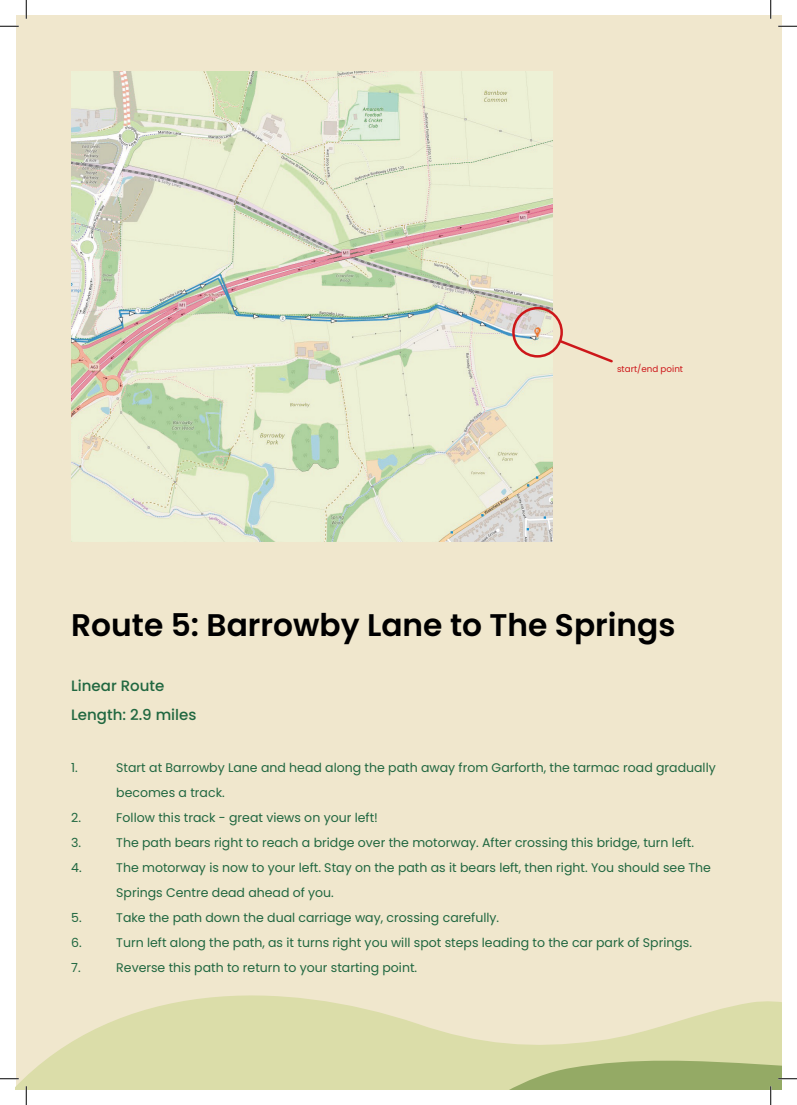
<style>
.page{position:relative;width:797px;height:1105px;background:#fff}
.page>*{position:absolute;margin:0;border:0;box-sizing:border-box;transform-origin:0 0}
.t1{font:600 31.25px "Poppins";color:#000}
.t2{font:500 15px "Poppins";color:#206740}
.t3{font:12.5px/25px "Poppins";color:#206740}
.t4{font:8.75px "Poppins";color:#cd171a}
</style>
<div class="page">
<div style="left:16px;top:16px;width:765px;height:1073px;background:#f0e7cd"></div>
<svg style="left:16px;top:995px;width:489px;height:94px;fill:#dbdda9"></svg>
<img style="left:71px;top:71px;width:481px;height:471px">
<svg style="left:505px;top:1001px;width:276px;height:88px"></svg>
<div style="left:512px;top:307px;width:51px;height:51px;border:2px solid #cd171a;border-radius:50%"></div>
<svg style="left:557px;top:338px;width:56px;height:25px"></svg>
<svg style="left:0;top:25px;width:19px;height:2px"></svg>
<svg style="left:778px;top:25px;width:19px;height:2px"></svg>
<svg style="left:0;top:1078px;width:19px;height:1px"></svg>
<svg style="left:778px;top:1078px;width:19px;height:1px"></svg>
<svg style="left:25px;top:0;width:2px;height:19px"></svg>
<svg style="left:25px;top:1086px;width:2px;height:19px"></svg>
<svg style="left:770px;top:0;width:1px;height:19px"></svg>
<svg style="left:770px;top:1086px;width:1px;height:19px"></svg>
<p class="t4" style="left:617px;top:363px;width:68px">start/end point</p>
<p class="t1" style="left:71px;top:607px;width:605px">Route 5: Barrowby Lane to The Springs</p>
<p class="t2" style="left:71px;top:677px;width:95px">Linear Route</p>
<p class="t2" style="left:71px;top:706px;width:127px">Length: 2.9 miles</p>
<p class="t3" style="left:71px;top:755px;width:8px">1.</p>
<p class="t3" style="left:116px;top:755px;width:601px">Start at Barrowby Lane and head along the path away from Garforth, the tarmac road gradually becomes a track.</p>
<p class="t3" style="left:71px;top:805px;width:11px">2.</p>
<p class="t3" style="left:116px;top:805px;width:263px">Follow this track - great views on your left!</p>
<p class="t3" style="left:71px;top:830px;width:11px">3.</p>
<p class="t3" style="left:116px;top:830px;width:579px">The path bears right to reach a bridge over the motorway. After crossing this bridge, turn left.</p>
<p class="t3" style="left:71px;top:855px;width:12px">4.</p>
<p class="t3" style="left:116px;top:855px;width:596px">The motorway is now to your left. Stay on the path as it bears left, then right. You should see The<br>Springs Centre dead ahead of you.</p>
<p class="t3" style="left:71px;top:905px;width:12px">5.</p>
<p class="t3" style="left:116px;top:905px;width:384px">Take the path down the dual carriage way, crossing carefully.</p>
<p class="t3" style="left:71px;top:930px;width:12px">6.</p>
<p class="t3" style="left:116px;top:930px;width:577px">Turn left along the path, as it turns right you will spot steps leading to the car park of Springs.</p>
<p class="t3" style="left:71px;top:955px;width:11px">7.</p>
<p class="t3" style="left:116px;top:955px;width:302px">Reverse this path to return to your starting point.</p>
</div>
